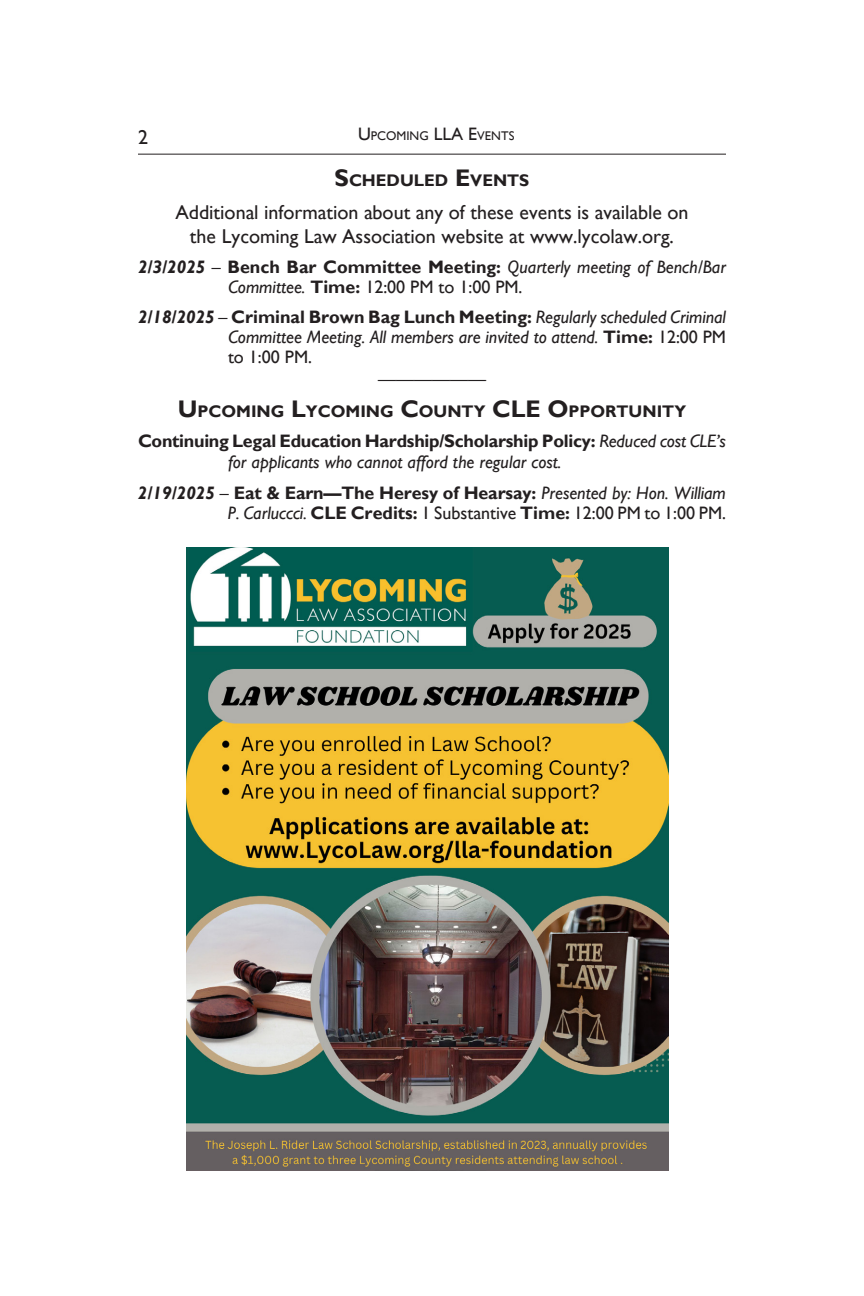
<style>
.page{position:relative;width:864px;height:1296px;background:#fff}
.page>*{position:absolute;margin:0;border:0;box-sizing:border-box;transform-origin:0 0}
.CLE{font:20px/24px "Gill Sans";color:#231f20;text-align:center}
.LLA_Events{font:italic 18px/20px "Gill Sans";color:#231f20}
.LLA_Events-2{font:700 18px/20.6px "Gill Sans";letter-spacing:-.01em;color:#231f20;text-align:right}
.t1{font:18px "Gill Sans";color:#231f20}
.Bar_Caption{font:700 16.8px "Gill Sans";color:#231f20}
.t2{font:12.6px "Gill Sans";color:#231f20}
.s1{font-size:18px}
.s2{font-size:24px}
.s3{font-weight:700}
.s4{font-style:normal}
.s5{font-weight:700;font-style:normal}
.s6{font-style:italic}
.s7{font-weight:400}
.s8{font-weight:400;font-style:italic}
</style>
<div class="page">
<hr style="left:138px;top:154px;width:588px;height:1px;background:#231f20">
<img style="left:187px;top:547px;width:482px;height:624px">
<p class="CLE" style="left:138px;top:125px;width:11px">2</p>
<p class="t2" style="left:358px;top:128px;width:158px"><span class="s1">U</span>PCOMING <span class="s1">LLA E</span>VENTS</p>
<p class="Bar_Caption" style="left:335px;top:170px;width:196px"><span class="s2">S</span>CHEDULED <span class="s2">E</span>VENTS</p>
<p class="CLE" style="left:175px;top:200px;width:515px">Additional information about any of these events is available on the Lycoming Law Association website at www.lycolaw.org.</p>
<p class="LLA_Events" style="left:228px;top:257px;width:499px;text-indent:-90px"><span class="s3">2/3/2025</span> <span class="s4">–</span> <span class="s5">Bench Bar Committee Meeting:</span> Quarterly meeting of Bench/Bar<br>Committee. <span class="s5">Time:</span> <span class="s4">12:00 PM to 1:00 PM.</span></p>
<p class="LLA_Events" style="left:228px;top:307px;width:500px;text-align:justify;text-indent:-90px"><span class="s3">2/18/2025</span> <span class="s4">–</span> <span class="s5">Criminal Brown Bag Lunch Meeting:</span> Regularly scheduled Criminal Committee Meeting. All members are invited to attend. <span class="s5">Time:</span> <span class="s4">12:00 PM to 1:00 PM.</span></p>
<p class="t1" style="left:378px;top:369px;width:109px">——————</p>
<p class="Bar_Caption" style="left:178px;top:401px;width:510px"><span class="s2">U</span>PCOMING <span class="s2">L</span>YCOMING <span class="s2">C</span>OUNTY <span class="s2">CLE O</span>PPORTUNITY</p>
<p class="LLA_Events" style="left:228px;top:431px;width:499px;line-height:20.6px;text-indent:-90px"><span class="s5">Continuing Legal Education Hardship/Scholarship Policy:</span> Reduced cost CLE’s for applicants who cannot afford the regular cost.</p>
<p class="LLA_Events-2" style="left:138px;top:482px;width:590px"><span class="s6">2/19/2025</span> <span class="s7">–</span> Eat &amp; Earn—The Heresy of Hearsay: <span class="s8">Presented by: Hon. William<br>P. Carluccci.</span> CLE Credits: <span class="s7">1 Substantive</span> Time: <span class="s7">12:00 PM to 1:00 PM.</span></p>
</div>
